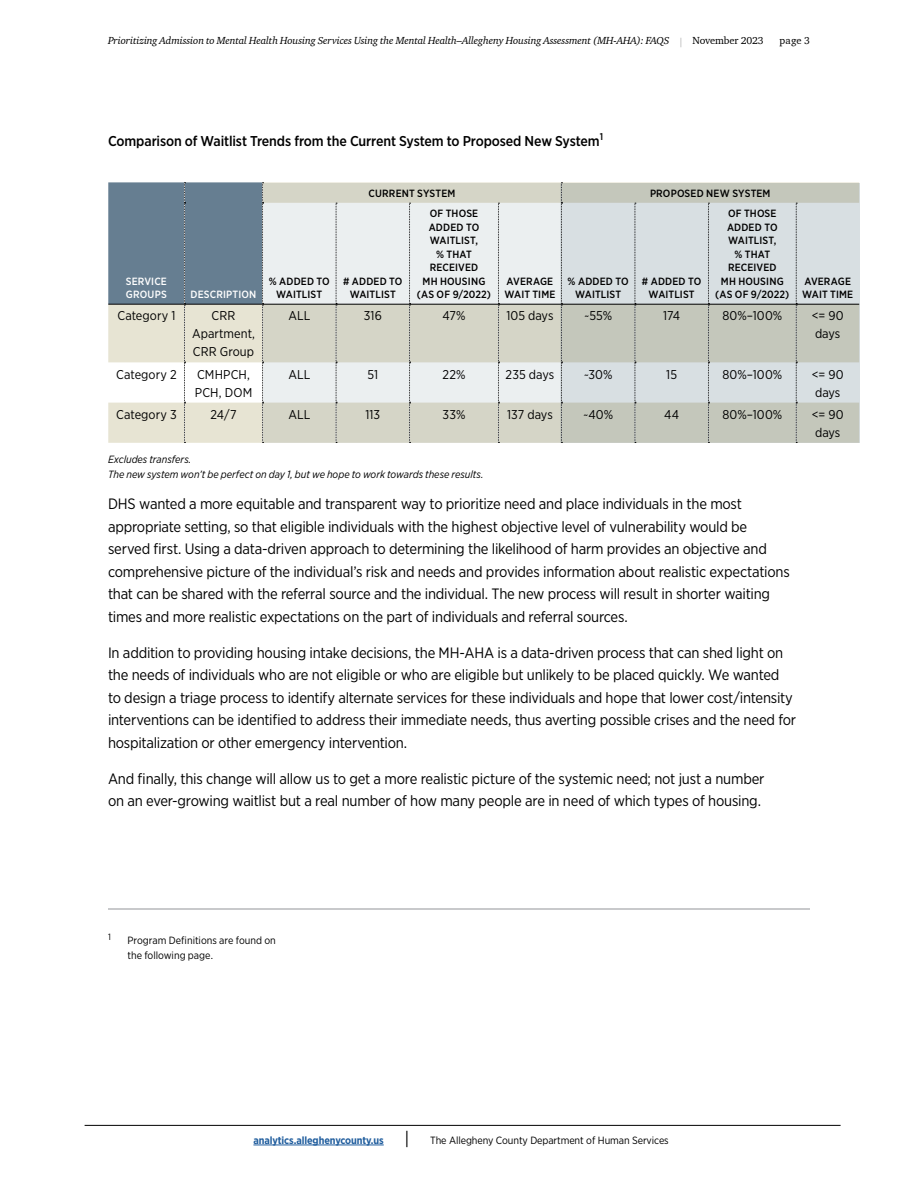
<style>
.page{position:relative;width:918px;height:1188px;background:#fff}
.page>*{position:absolute;margin:0;border:0;box-sizing:border-box;transform-origin:0 0}
.t1{font:15px/22.5px "Gotham Narrow";letter-spacing:-.015em;color:#000}
.t2{font:500 14.25px "Gotham Narrow";letter-spacing:-.01em;color:#000}
.t3{font:12.75px/18px "Gotham Narrow";letter-spacing:.005em;color:#000}
.t4{font:500 10.5px/13.5px "Gotham Narrow";letter-spacing:.015em;color:#000;text-align:center}
.t5{font:italic 10.5px "Charter ITC";letter-spacing:-.01em;color:#000}
.t6{font:10.5px/15px "Gotham Narrow";letter-spacing:-.01em;color:#000}
.t7{font:italic 10.5px/15px "Gotham Narrow";color:#000}
.t8{font:700 10.5px "Gotham Narrow";letter-spacing:-.01em;color:#215e9e}
.t9{font:500 10.5px/13.5px "Gotham Narrow";letter-spacing:.015em;color:#fff}
.t10{font:10.5px "Charter ITC";color:#000}
.t11{font:9px "Gotham Narrow";color:#000}
.s1{font-family:"Gotham Narrow";font-weight:100;font-style:normal}
.s2{font-style:normal}
.s3{font-weight:400;font-size:18px;color:#000}
</style>
<div class="page">
<hr style="left:85px;top:1125px;width:756px;height:1px;background:#000">
<hr style="left:253px;top:1145px;width:131px;height:1px;background:#215e9e">
<svg style="left:108px;top:182px;width:156px;height:261px;background:#aeb8ba"></svg>
<hr style="left:108px;top:304px;width:76px;height:1px;background:#000">
<hr style="left:184px;top:304px;width:79px;height:1px;background:#000">
<svg style="left:263px;top:184px;width:297px;height:259px;background:#dfe1db"></svg>
<svg style="left:560px;top:184px;width:299px;height:259px;background:#ccd2ce"></svg>
<hr style="left:108px;top:909px;width:702px;height:1px;background:#939598">
<p class="t5" style="left:108px;top:34px;width:657px">Prioritizing Admission to Mental Health Housing Services Using the Mental Health–Allegheny Housing Assessment (MH-AHA): FAQS <span class="s1">|</span> <span class="s2">November 2023</span></p>
<p class="t10" style="left:780px;top:34px;width:32px">page 3</p>
<p class="t2" style="left:108px;top:132px;width:497px">Comparison of Waitlist Trends from the Current System to Proposed New System<sup>1</sup></p>
<p class="t9" style="left:126px;top:274px;width:43px">SERVICE<br>GROUPS</p>
<p class="t9" style="left:190px;top:288px;width:67px">DESCRIPTION</p>
<p class="t4" style="left:369px;top:186px;width:88px">CURRENT SYSTEM</p>
<p class="t4" style="left:650px;top:186px;width:122px">PROPOSED NEW SYSTEM</p>
<p class="t4" style="left:269px;top:274px;width:63px">% ADDED TO<br>WAITLIST</p>
<p class="t4" style="left:343px;top:274px;width:61px"># ADDED TO<br>WAITLIST</p>
<p class="t4" style="left:417px;top:207px;width:76px">OF THOSE<br>ADDED TO<br>WAITLIST,<br>% THAT<br>RECEIVED<br>MH HOUSING (AS OF 9/2022)</p>
<p class="t4" style="left:504px;top:274px;width:53px;text-align:left">AVERAGE<br>WAIT TIME</p>
<p class="t4" style="left:568px;top:274px;width:63px">% ADDED TO<br>WAITLIST</p>
<p class="t4" style="left:642px;top:274px;width:61px"># ADDED TO<br>WAITLIST</p>
<p class="t4" style="left:715px;top:207px;width:76px">OF THOSE<br>ADDED TO<br>WAITLIST,<br>% THAT<br>RECEIVED<br>MH HOUSING (AS OF 9/2022)</p>
<p class="t4" style="left:802px;top:274px;width:53px;text-align:left">AVERAGE<br>WAIT TIME</p>
<p class="t3" style="left:117px;top:307px;width:60px">Category 1</p>
<p class="t3" style="left:192px;top:307px;width:64px;text-align:center">CRR<br>Apartment,<br>CRR Group</p>
<p class="t3" style="left:288px;top:307px;width:23px">ALL</p>
<p class="t3" style="left:364px;top:307px;width:20px">316</p>
<p class="t3" style="left:443px;top:307px;width:25px">47%</p>
<p class="t3" style="left:506px;top:307px;width:49px">105 days</p>
<p class="t3" style="left:584px;top:307px;width:30px">~55%</p>
<p class="t3" style="left:663px;top:307px;width:19px">174</p>
<p class="t3" style="left:722px;top:307px;width:62px">80%–100%</p>
<p class="t3" style="left:812px;top:307px;width:33px">&lt;= 90 days</p>
<p class="t3" style="left:116px;top:365px;width:62px">Category 2</p>
<p class="t3" style="left:195px;top:365px;width:59px">CMHPCH,<br>PCH, DOM</p>
<p class="t3" style="left:288px;top:365px;width:23px">ALL</p>
<p class="t3" style="left:367px;top:365px;width:12px">51</p>
<p class="t3" style="left:443px;top:365px;width:25px">22%</p>
<p class="t3" style="left:506px;top:365px;width:50px">235 days</p>
<p class="t3" style="left:584px;top:365px;width:30px">~30%</p>
<p class="t3" style="left:666px;top:365px;width:12px">15</p>
<p class="t3" style="left:722px;top:365px;width:62px">80%–100%</p>
<p class="t3" style="left:812px;top:365px;width:33px">&lt;= 90 days</p>
<p class="t3" style="left:116px;top:405px;width:62px">Category 3</p>
<p class="t3" style="left:211px;top:405px;width:27px">24/7</p>
<p class="t3" style="left:288px;top:405px;width:23px">ALL</p>
<p class="t3" style="left:365px;top:405px;width:16px">113</p>
<p class="t3" style="left:443px;top:405px;width:24px">33%</p>
<p class="t3" style="left:507px;top:405px;width:47px">137 days</p>
<p class="t3" style="left:583px;top:405px;width:32px">~40%</p>
<p class="t3" style="left:664px;top:405px;width:16px">44</p>
<p class="t3" style="left:722px;top:405px;width:62px">80%–100%</p>
<p class="t3" style="left:812px;top:405px;width:33px">&lt;= 90 days</p>
<p class="t7" style="left:108px;top:452px;width:377px">Excludes transfers.<br>The new system won’t be perfect on day 1, but we hope to work towards these results.</p>
<p class="t1" style="left:108px;top:493px;width:683px">DHS wanted a more equitable and transparent way to prioritize need and place individuals in the most appropriate setting, so that eligible individuals with the highest objective level of vulnerability would be served first. Using a data-driven approach to determining the likelihood of harm provides an objective and comprehensive picture of the individual’s risk and needs and provides information about realistic expectations that can be shared with the referral source and the individual. The new process will result in shorter waiting times and more realistic expectations on the part of individuals and referral sources.</p>
<p class="t1" style="left:108px;top:641px;width:690px">In addition to providing housing intake decisions, the MH-AHA is a data-driven process that can shed light on the needs of individuals who are not eligible or who are eligible but unlikely to be placed quickly. We wanted to design a triage process to identify alternate services for these individuals and hope that lower cost/intensity interventions can be identified to address their immediate needs, thus averting possible crises and the need for hospitalization or other emergency intervention.</p>
<p class="t1" style="left:108px;top:767px;width:658px">And finally, this change will allow us to get a more realistic picture of the systemic need; not just a number on an ever-growing waitlist but a real number of how many people are in need of which types of housing.</p>
<p class="t11" style="left:108px;top:931px;width:4px">1</p>
<p class="t6" style="left:127px;top:933px;width:150px">Program Definitions are found on the following page.</p>
<p class="t8" style="left:253px;top:1133px;width:158px">analytics.alleghenycounty.us <span class="s3">|</span></p>
<p class="t6" style="left:430px;top:1132px;width:240px">The Allegheny County Department of Human Services</p>
</div>
